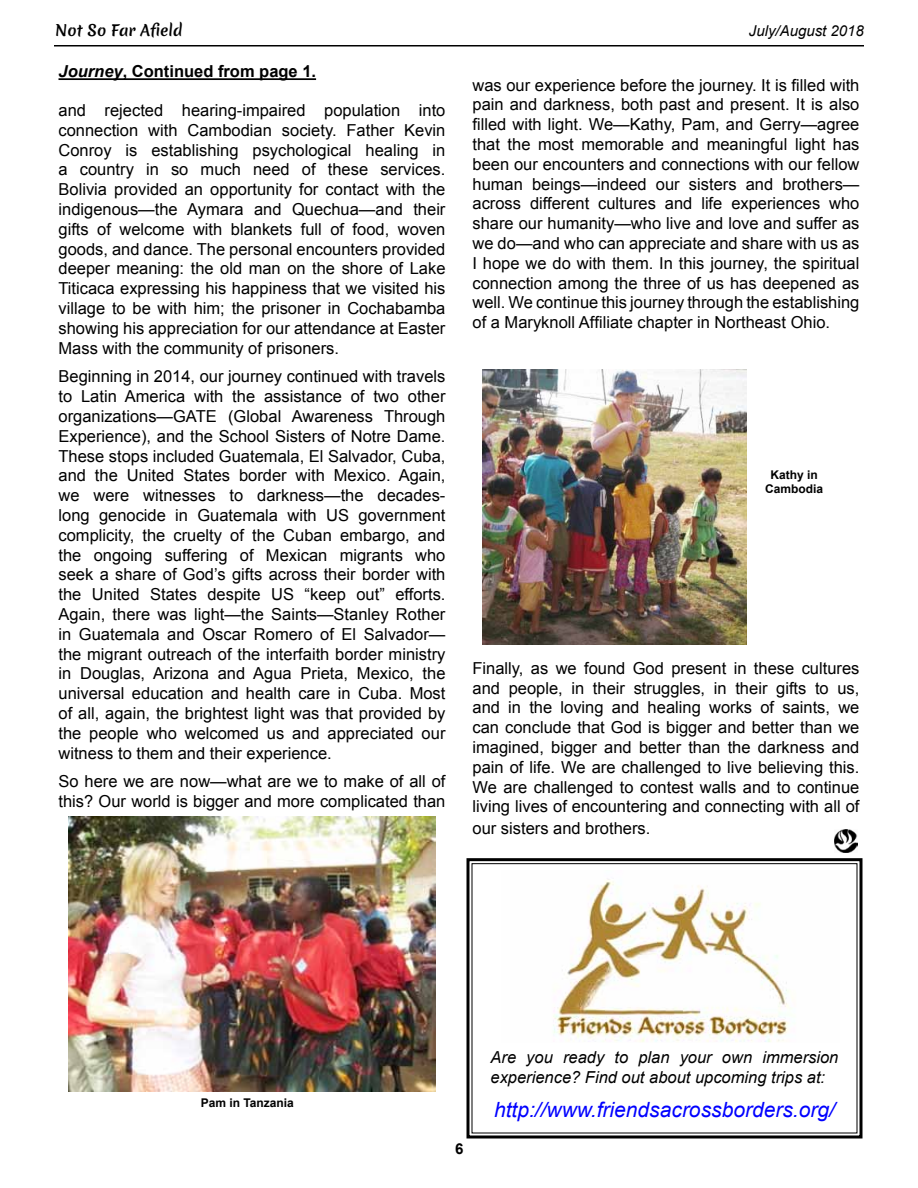
<style>
.page{position:relative;width:918px;height:1188px;background:#fff}
.page>*{position:absolute;margin:0;border:0;box-sizing:border-box;transform-origin:0 0}
.t1{font:italic 21px "Arial";color:#00f}
.t2{font:16.5px/19.8px "Arial";color:#000;text-align:justify}
.t3{font:italic 16.5px/19.8px "Arial";color:#000}
.t4{font:700 16.5px "Arial";color:#000}
.t5{font:italic 15px "Arial";color:#000}
.t6{font:15px "Merienda One";color:#000}
.t7{font:700 15px "Arial";color:#000}
.t8{font:700 12px/14.4px "Arial";color:#000;text-align:center}
.s1{font-style:italic}
</style>
<div class="page">
<hr style="left:54px;top:45px;width:810px;height:1px;background:#000">
<svg style="left:466px;top:858px;width:397px;height:281px"></svg>
<hr style="left:58px;top:78px;width:258px;height:2px;background:#000">
<img style="left:69px;top:816px;width:366px;height:276px">
<img style="left:482px;top:370px;width:264px;height:275px">
<img style="left:835px;top:829px;width:22px;height:23px">
<img style="left:502px;top:870px;width:337px;height:172px">
<p class="t6" style="left:55px;top:19px;width:129px">Not So Far Afield</p>
<p class="t5" style="left:749px;top:21px;width:117px">July/August 2018</p>
<p class="t4" style="left:58px;top:61px;width:259px"><span class="s1">Journey</span>, Continued from page 1.</p>
<p class="t2" style="left:58px;top:101px;width:389px">and rejected hearing-impaired population into connection with Cambodian society. Father Kevin Conroy is establishing psychological healing in a country in so much need of these services.<br>Bolivia provided an opportunity for contact with the indigenous—the Aymara and Quechua—and their gifts of welcome with blankets full of food, woven goods, and dance. The personal encounters provided deeper meaning: the old man on the shore of Lake Titicaca expressing his happiness that we visited his village to be with him; the prisoner in Cochabamba showing his appreciation for our attendance at Easter Mass with the community of prisoners.</p>
<p class="t2" style="left:58px;top:367px;width:389px">Beginning in 2014, our journey continued with travels to Latin America with the assistance of two other organizations—GATE (Global Awareness Through Experience), and the School Sisters of Notre Dame.<br>These stops included Guatemala, El Salvador, Cuba, and the United States border with Mexico. Again, we were witnesses to darkness—the decades&shy;long genocide in Guatemala with US government complicity, the cruelty of the Cuban embargo, and the ongoing suffering of Mexican migrants who seek a share of God’s gifts across their border with the United States despite US “keep out” efforts.<br>Again, there was light—the Saints—Stanley Rother in Guatemala and Oscar Romero of El Salvador— the migrant outreach of the interfaith border ministry in Douglas, Arizona and Agua Prieta, Mexico, the universal education and health care in Cuba. Most of all, again, the brightest light was that provided by the people who welcomed us and appreciated our witness to them and their experience.</p>
<p class="t2" style="left:58px;top:772px;width:389px">So here we are now—what are we to make of all of this? Our world is bigger and more complicated than</p>
<p class="t2" style="left:473px;top:75px;width:389px">was our experience before the journey. It is filled with pain and darkness, both past and present. It is also filled with light. We—Kathy, Pam, and Gerry—agree that the most memorable and meaningful light has been our encounters and connections with our fellow human beings—indeed our sisters and brothers— across different cultures and life experiences who share our humanity—who live and love and suffer as we do—and who can appreciate and share with us as I hope we do with them. In this journey, the spiritual connection among the three of us has deepened as well. We continue this journey through the establishing of a Maryknoll Affiliate chapter in Northeast Ohio.</p>
<p class="t8" style="left:765px;top:468px;width:60px">Kathy in<br>Cambodia</p>
<p class="t2" style="left:473px;top:658px;width:389px">Finally, as we found God present in these cultures and people, in their struggles, in their gifts to us, and in the loving and healing works of saints, we can conclude that God is bigger and better than we imagined, bigger and better than the darkness and pain of life. We are challenged to live believing this.<br>We are challenged to contest walls and to continue living lives of encountering and connecting with all of</p>
<p class="t2" style="left:473px;top:818px;width:179px">our sisters and brothers.</p>
<p class="t8" style="left:201px;top:1096px;width:95px">Pam in Tanzania</p>
<p class="t7" style="left:455px;top:1139px;width:10px">6</p>
<p class="t3" style="left:490px;top:1048px;width:349px">Are you ready to plan your own immersion experience? Find out about upcoming trips at:</p>
<p class="t1" style="left:494px;top:1096px;width:342px">http://www.friendsacrossborders.org/</p>
</div>
